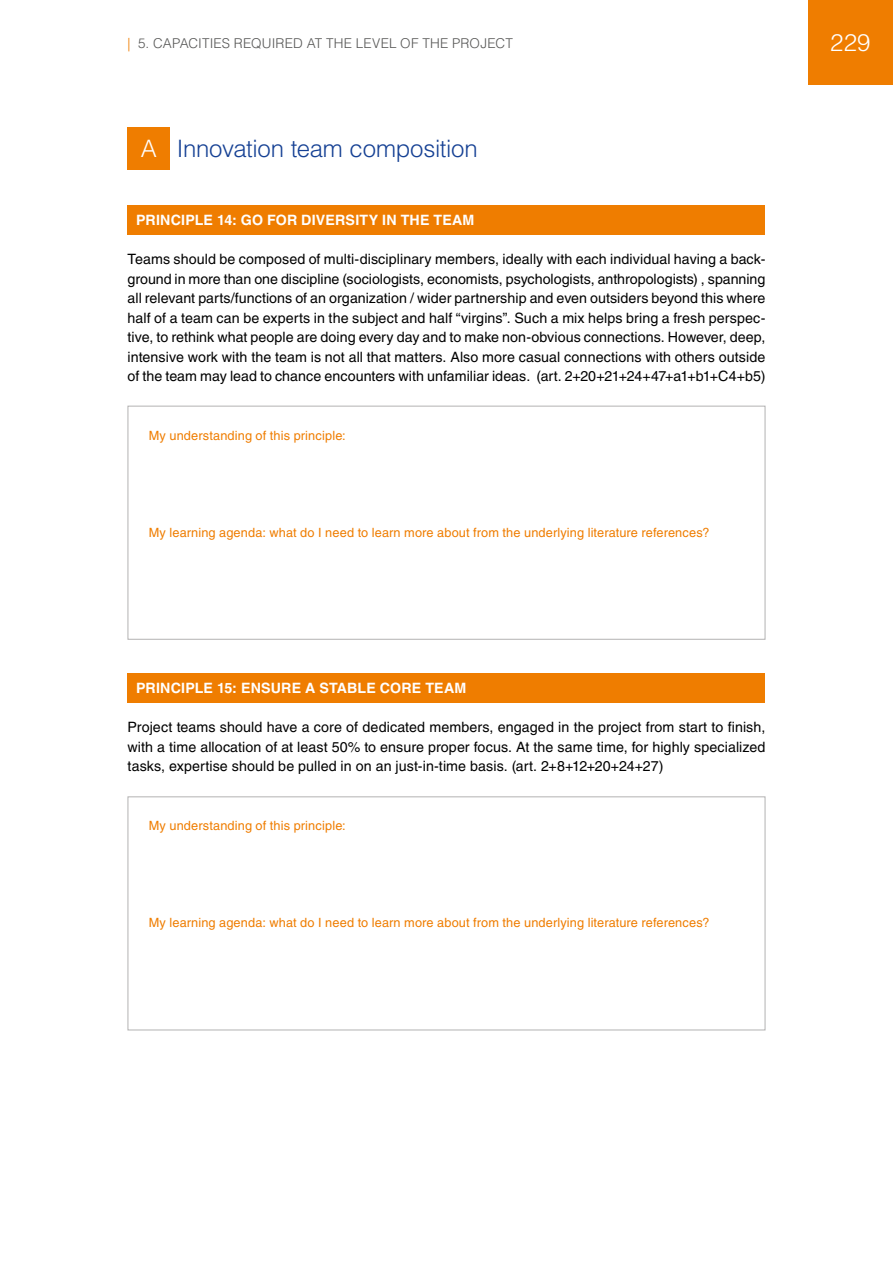
<style>
.page{position:relative;width:893px;height:1263px;background:#fff}
.page>*{position:absolute;margin:0;border:0;box-sizing:border-box;transform-origin:0 0}
.t1{font:300 24px "Helvetica LT Std";letter-spacing:-.01em;color:#164194}
.t2{font:300 24px "Helvetica LT Std";color:#fff}
.t3{font:14.25px/19.5px "Helvetica LT Std";letter-spacing:.005em;color:#000;text-align:justify}
.t4{font:700 14.25px "Helvetica LT Std";letter-spacing:.01em;color:#fff}
.t5{font:300 13.5px "Helvetica LT Std";letter-spacing:.01em;color:#575756}
.t6{font:12.75px "Helvetica LT Std";letter-spacing:.01em;color:#ef7d00}
.s1{color:#ef7d00}
.s2{color:#fff}
</style>
<div class="page">
<div style="left:808px;top:0;width:85px;height:85px;background:#ef7d00"></div>
<div style="left:128px;top:406px;width:637px;height:234px;border:1px solid #b3b2b2"></div>
<div style="left:128px;top:796px;width:637px;height:234px;border:1px solid #b3b2b2"></div>
<div style="left:128px;top:206px;width:637px;height:29px;background:#ef7d00"></div>
<div style="left:128px;top:673px;width:637px;height:30px;background:#ef7d00"></div>
<div style="left:128px;top:128px;width:42px;height:42px;background:#ef7d00"></div>
<p class="t5" style="left:128px;top:35px;width:387px"><span class="s1">|</span> 5. CAPACITIES REQUIRED AT THE LEVEL OF THE PROJECT</p>
<h1 class="t2" style="left:830px;top:28px;width:42px">229</h1>
<h1 class="t1" style="left:141px;top:133px;width:338px"><span class="s2">A</span> Innovation team composition</h1>
<p class="t4" style="left:136px;top:211px;width:340px">PRINCIPLE 14: GO FOR DIVERSITY IN THE TEAM</p>
<p class="t3" style="left:128px;top:249px;width:639px">Teams should be composed of multi-disciplinary members, ideally with each individual having a back&shy;ground in more than one discipline (sociologists, economists, psychologists, anthropologists) , spanning all relevant parts/functions of an organization / wider partnership and even outsiders beyond this where half of a team can be experts in the subject and half “virgins”. Such a mix helps bring a fresh perspec&shy;tive, to rethink what people are doing every day and to make non-obvious connections. However, deep, intensive work with the team is not all that matters. Also more casual connections with others outside of the team may lead to chance encounters with unfamiliar ideas. (art. 2+20+21+24+47+a1+b1+C4+b5)</p>
<p class="t6" style="left:149px;top:428px;width:198px">My understanding of this principle:</p>
<p class="t6" style="left:149px;top:525px;width:562px">My learning agenda: what do I need to learn more about from the underlying literature references?</p>
<p class="t4" style="left:136px;top:679px;width:332px">PRINCIPLE 15: ENSURE A STABLE CORE TEAM</p>
<p class="t3" style="left:128px;top:717px;width:639px">Project teams should have a core of dedicated members, engaged in the project from start to finish, with a time allocation of at least 50% to ensure proper focus. At the same time, for highly specialized tasks, expertise should be pulled in on an just-in-time basis. (art. 2+8+12+20+24+27)</p>
<p class="t6" style="left:149px;top:818px;width:198px">My understanding of this principle:</p>
<p class="t6" style="left:149px;top:915px;width:562px">My learning agenda: what do I need to learn more about from the underlying literature references?</p>
</div>
